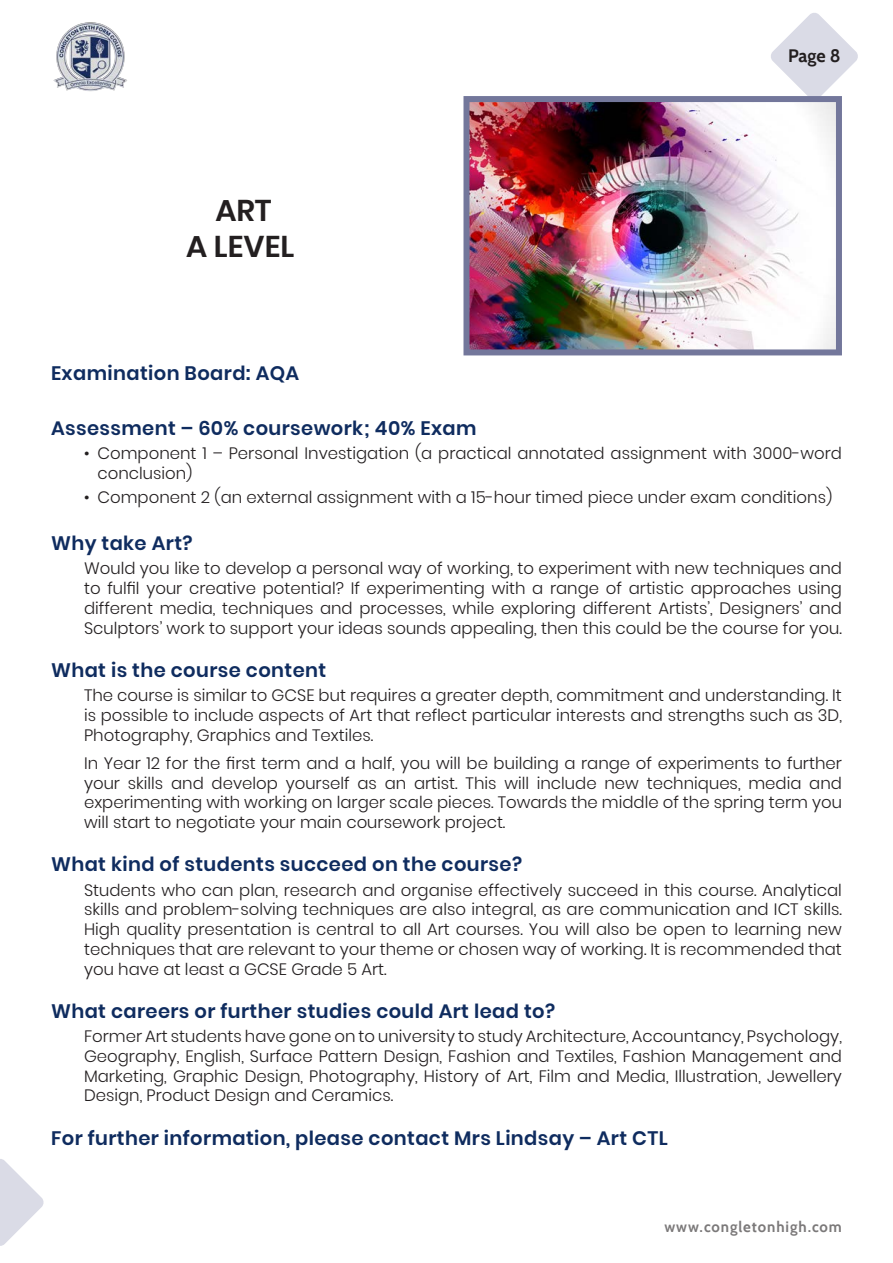
<style>
.page{position:relative;width:893px;height:1263px;background:#fff}
.page>*{position:absolute;margin:0;border:0;box-sizing:border-box;transform-origin:0 0}
.Headers{font:600 30px "Poppins";color:#231f20}
.Subject_Header{font:600 19.5px "Poppins";letter-spacing:.02em;color:#0f2c5f}
.t1{font:700 18px "Cabin";color:#231f20}
.Subject{font:300 16.5px/19.8px "Poppins";color:#231f20;text-align:justify}
.Subject_Bullet_Pts{font:300 16.5px/19.8px "Poppins";color:#231f20}
.t2{font:700 15px "Cabin";letter-spacing:.06em;color:#231f20}
</style>
<div class="page">
<svg style="left:771px;top:13px;width:87px;height:83px"></svg>
<svg style="left:0;top:1159px;width:44px;height:87px"></svg>
<img style="left:53px;top:22px;width:74px;height:69px">
<img style="left:470px;top:103px;width:365px;height:245px">
<div style="left:463px;top:96px;width:379px;height:259px;border:6px solid #73779b"></div>
<p class="Headers" style="left:215px;top:193px;width:58px">ART</p>
<p class="Headers" style="left:186px;top:229px;width:110px">A LEVEL</p>
<p class="t1" style="left:788px;top:45px;width:54px">Page 8</p>
<p class="Subject_Header" style="left:51px;top:361px;width:250px">Examination Board: AQA</p>
<p class="Subject_Header" style="left:51px;top:417px;width:427px">Assessment – 60% coursework; 40% Exam</p>
<p class="Subject_Bullet_Pts" style="left:98px;top:443px;width:746px;text-indent:-14px">• Component 1 – Personal Investigation (a practical annotated assignment with 3000-word conclusion)</p>
<p class="Subject_Bullet_Pts" style="left:84px;top:487px;width:750px">• Component 2 (an external assignment with a 15-hour timed piece under exam conditions)</p>
<p class="Subject_Header" style="left:51px;top:532px;width:143px">Why take Art?</p>
<p class="Subject" style="left:84px;top:559px;width:759px">Would you like to develop a personal way of working, to experiment with new techniques and to fulfil your creative potential? If experimenting with a range of artistic approaches using different media, techniques and processes, while exploring different Artists’, Designers’ and Sculptors’ work to support your ideas sounds appealing, then this could be the course for you.</p>
<p class="Subject_Header" style="left:51px;top:659px;width:277px">What is the course content</p>
<p class="Subject" style="left:84px;top:685px;width:759px">The course is similar to GCSE but requires a greater depth, commitment and understanding. It is possible to include aspects of Art that reflect particular interests and strengths such as 3D, Photography, Graphics and Textiles.</p>
<p class="Subject" style="left:84px;top:753px;width:759px">In Year 12 for the first term and a half, you will be building a range of experiments to further your skills and develop yourself as an artist. This will include new techniques, media and experimenting with working on larger scale pieces. Towards the middle of the spring term you will start to negotiate your main coursework project.</p>
<p class="Subject_Header" style="left:51px;top:853px;width:473px">What kind of students succeed on the course?</p>
<p class="Subject" style="left:84px;top:880px;width:759px">Students who can plan, research and organise effectively succeed in this course. Analytical skills and problem-solving techniques are also integral, as are communication and ICT skills.<br>High quality presentation is central to all Art courses. You will also be open to learning new techniques that are relevant to your theme or chosen way of working. It is recommended that you have at least a GCSE Grade 5 Art.</p>
<p class="Subject_Header" style="left:51px;top:1000px;width:505px">What careers or further studies could Art lead to?</p>
<p class="Subject" style="left:84px;top:1026px;width:759px">Former Art students have gone on to university to study Architecture, Accountancy, Psychology, Geography, English, Surface Pattern Design, Fashion and Textiles, Fashion Management and Marketing, Graphic Design, Photography, History of Art, Film and Media, Illustration, Jewellery Design, Product Design and Ceramics.</p>
<p class="Subject_Header" style="left:51px;top:1126px;width:618px">For further information, please contact Mrs Lindsay – Art CTL</p>
<p class="t2" style="left:664px;top:1217px;width:179px">www.congletonhigh.com</p>
</div>
